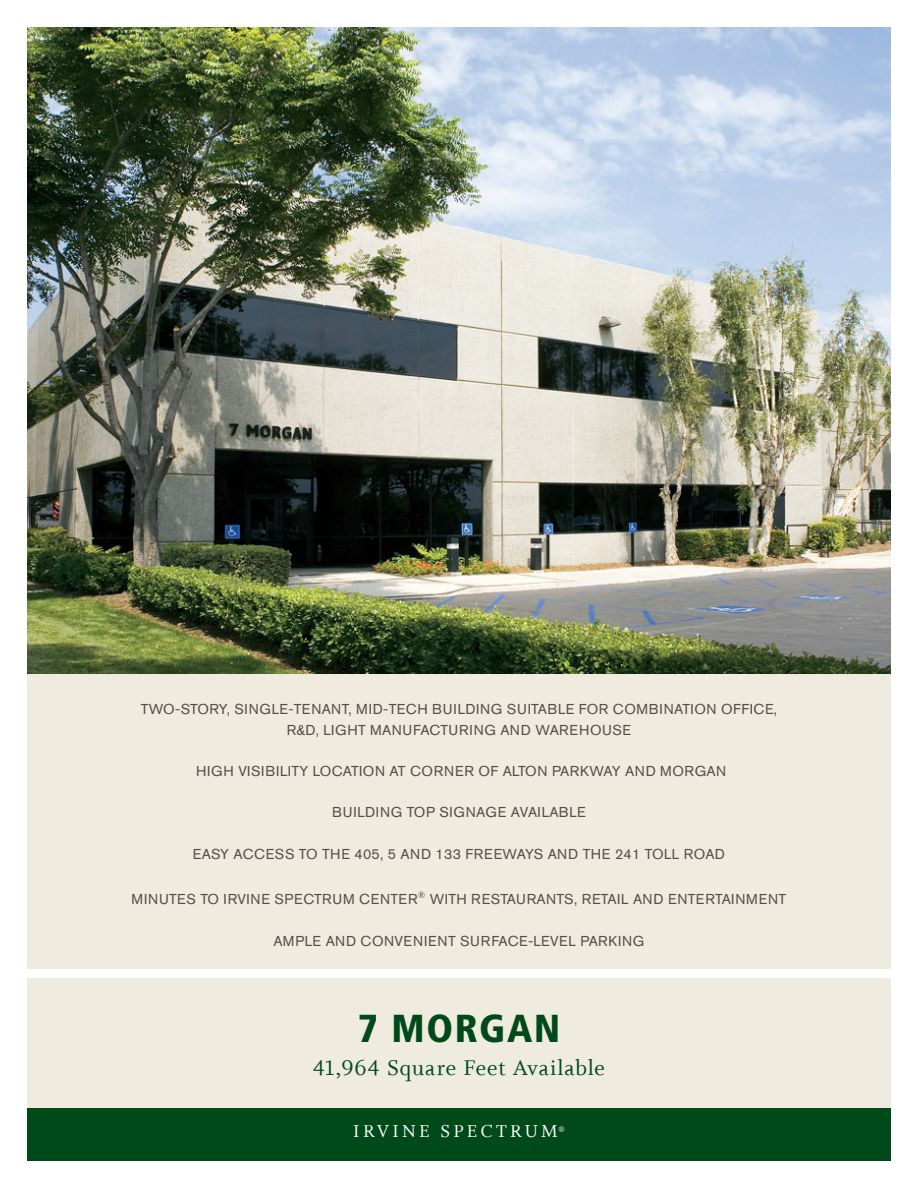
<style>
.page{position:relative;width:918px;height:1188px;background:#fff}
.page>*{position:absolute;margin:0;border:0;box-sizing:border-box;transform-origin:0 0}
.t1{font:900 condensed 39px "Frutiger LT Std";letter-spacing:.045em;color:#004a1a}
.t2{font:24px "Whitman Roman LF";letter-spacing:.035em;color:#004a1a}
.t3{font:19.5px "Whitman Roman LF";letter-spacing:.17em;color:#fff}
.bullets_sans{font:14.25px/21px "Akzidenz Grotesk BE";letter-spacing:.04em;color:#534e4a;text-align:center}
.bullets_sans-2{font:14.25px "Akzidenz Grotesk BE";letter-spacing:.02em;color:#534e4a}
</style>
<div class="page">
<img style="left:27px;top:27px;width:864px;height:648px">
<div style="left:27px;top:675px;width:864px;height:486px;background:#efebde"></div>
<div style="left:19px;top:969px;width:884px;height:9px;background:#fff"></div>
<div style="left:27px;top:1108px;width:864px;height:53px;background:#004a1a"></div>
<p class="bullets_sans" style="left:141px;top:698px;width:638px">TWO-STORY, SINGLE-TENANT, MID-TECH BUILDING SUITABLE FOR COMBINATION OFFICE,<br>R&amp;D, LIGHT MANUFACTURING AND WAREHOUSE</p>
<p class="bullets_sans" style="left:196px;top:761px;width:532px">HIGH VISIBILITY LOCATION AT CORNER OF ALTON PARKWAY AND MORGAN</p>
<p class="bullets_sans" style="left:332px;top:802px;width:255px">BUILDING TOP SIGNAGE AVAILABLE</p>
<p class="bullets_sans-2" style="left:193px;top:845px;width:534px">EASY ACCESS TO THE 405, 5 AND 133 FREEWAYS AND THE 241 TOLL ROAD</p>
<p class="bullets_sans" style="left:132px;top:889px;width:656px">MINUTES TO IRVINE SPECTRUM CENTER<sup>®</sup> WITH RESTAURANTS, RETAIL AND ENTERTAINMENT</p>
<p class="bullets_sans" style="left:273px;top:930px;width:373px">AMPLE AND CONVENIENT SURFACE-LEVEL PARKING</p>
<p class="t1" style="left:358px;top:1005px;width:204px">7 MORGAN</p>
<p class="t2" style="left:313px;top:1054px;width:293px">41,964 Square Feet Available</p>
<p class="t3" style="left:353px;top:1120px;width:213px">IRVINE SPECTRUM<sup>®</sup></p>
</div>
